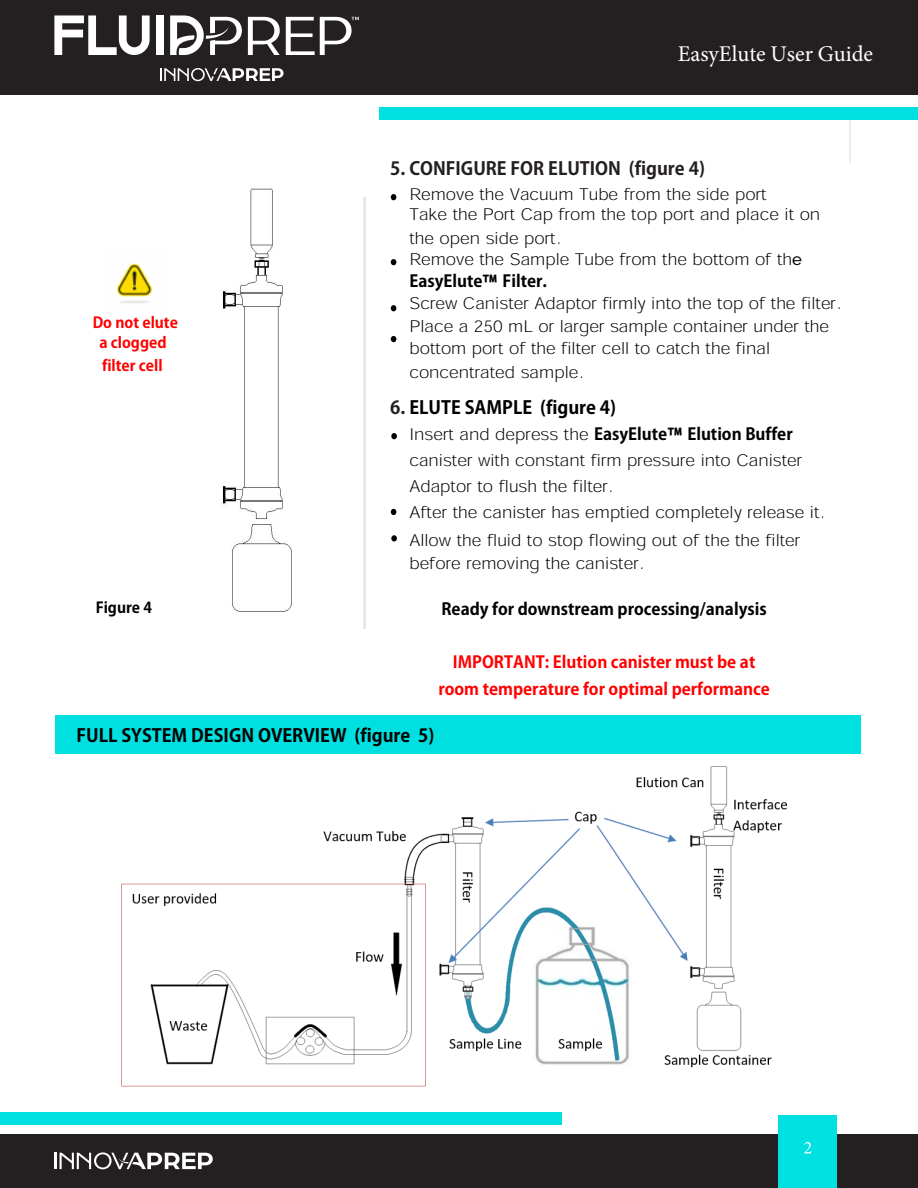
<style>
.page{position:relative;width:918px;height:1188px;background:#fff}
.page>*{position:absolute;margin:0;border:0;box-sizing:border-box;transform-origin:0 0}
.t1{font:22.5px "Minion Pro";color:#fff}
.t2{font:700 18px "Adobe Gothic Std";color:#000}
.t3{font:700 18px "Adobe Gothic Std";color:#241f21}
.t4{font:300 16.5px/25.8px "Adobe Gothic Std";color:#000}
.t5{font:700 16.5px/26.7px "Adobe Gothic Std";color:#f00;text-align:center}
.t6{font:700 16.5px "Adobe Gothic Std";color:#000}
.t7{font:700 15px/20.4px "Adobe Gothic Std";color:#f00;text-align:center}
.t8{font:700 15px "Adobe Gothic Std";color:#000}
.s1{font-family:"Raleway";font-weight:500}
.s2{font-weight:700}
.s3{color:#241f21}
</style>
<div class="page">
<div style="left:0;top:0;width:918px;height:94px;background:#241f21"></div>
<div style="left:0;top:1134px;width:918px;height:54px;background:#241f21"></div>
<div style="left:778px;top:1116px;width:59px;height:72px;background:#00e0e0"></div>
<svg style="left:804px;top:1142px;width:7px;height:11px"></svg>
<svg style="left:54px;top:1152px;width:159px;height:17px"></svg>
<div style="left:55px;top:715px;width:806px;height:38px;background:#00e0e0"></div>
<hr style="left:849px;top:116px;width:2px;height:47px;background:#e5e8e8">
<svg style="left:160px;top:68px;width:124px;height:13px"></svg>
<svg style="left:248px;top:17px;width:32px;height:38px"></svg>
<svg style="left:286px;top:17px;width:73px;height:38px"></svg>
<div style="left:156px;top:15px;width:8px;height:40px;background:#fff"></div>
<svg style="left:54px;top:15px;width:96px;height:40px"></svg>
<svg style="left:170px;top:15px;width:72px;height:40px"></svg>
<img style="left:121px;top:766px;width:666px;height:321px">
<div style="left:0;top:1112px;width:562px;height:13px;background:#00e0e0"></div>
<div style="left:379px;top:108px;width:539px;height:12px;background:#00e0e0"></div>
<img style="left:222px;top:188px;width:70px;height:424px">
<hr style="left:363px;top:197px;width:3px;height:432px;background:#e6e6e6">
<svg style="left:391px;top:194px;width:5px;height:6px"></svg>
<svg style="left:391px;top:509px;width:5px;height:6px"></svg>
<svg style="left:391px;top:259px;width:5px;height:6px"></svg>
<svg style="left:391px;top:305px;width:5px;height:6px"></svg>
<svg style="left:391px;top:336px;width:5px;height:6px"></svg>
<svg style="left:391px;top:433px;width:6px;height:6px"></svg>
<div style="left:391px;top:535px;width:6px;height:7px;background:#000;border-radius:50%"></div>
<img style="left:116px;top:263px;width:37px;height:41px">
<p class="t7" style="left:93px;top:313px;width:87px">Do not elute a clogged</p>
<p class="t7" style="left:102px;top:356px;width:62px">filter cell</p>
<h1 class="t1" style="left:678px;top:38px;width:197px">EasyElute User Guide</h1>
<p class="t3" style="left:390px;top:158px;width:316px">5. CONFIGURE FOR ELUTION (figure 4)</p>
<p class="t4" style="left:409px;top:183px;width:412px;line-height:20.2px">Remove the Vacuum Tube from the side port<br>Take the Port Cap from the top port and place it on</p>
<p class="t4" style="left:409px;top:227px;width:394px;line-height:21.5px">the open side port.<br>Remove the Sample Tube from the bottom of th<span class="s1">e<br></span><span class="s2">EasyElute™ Filter.</span></p>
<p class="t4" style="left:409px;top:291px;width:434px;line-height:22.4px">Screw Canister Adaptor firmly into the top of the filter.<br>Place a 250 mL or larger sample container under the bottom port of the filter cell to catch the final</p>
<p class="t4" style="left:409px;top:359px;width:177px">concentrated sample.</p>
<p class="t2" style="left:390px;top:396px;width:227px"><span class="s3">6.</span> ELUTE SAMPLE (figure 4)</p>
<p class="t4" style="left:409px;top:420px;width:418px">Insert and depress the <span class="s2">EasyElute™ Elution Buffer </span>canister with constant firm pressure into Canister Adaptor to flush the filter.<br>After the canister has emptied completely release it.</p>
<p class="t4" style="left:409px;top:527px;width:393px;line-height:23.9px">Allow the fluid to stop flowing out of the the filter before removing the canister.</p>
<p class="t8" style="left:96px;top:598px;width:58px">Figure 4</p>
<p class="t6" style="left:441px;top:599px;width:327px">Ready for downstream processing/analysis</p>
<p class="t5" style="left:438px;top:649px;width:333px">IMPORTANT: Elution canister must be at room temperature for optimal performance</p>
<p class="t2" style="left:77px;top:725px;width:359px">FULL SYSTEM DESIGN OVERVIEW (figure 5)</p>
</div>
